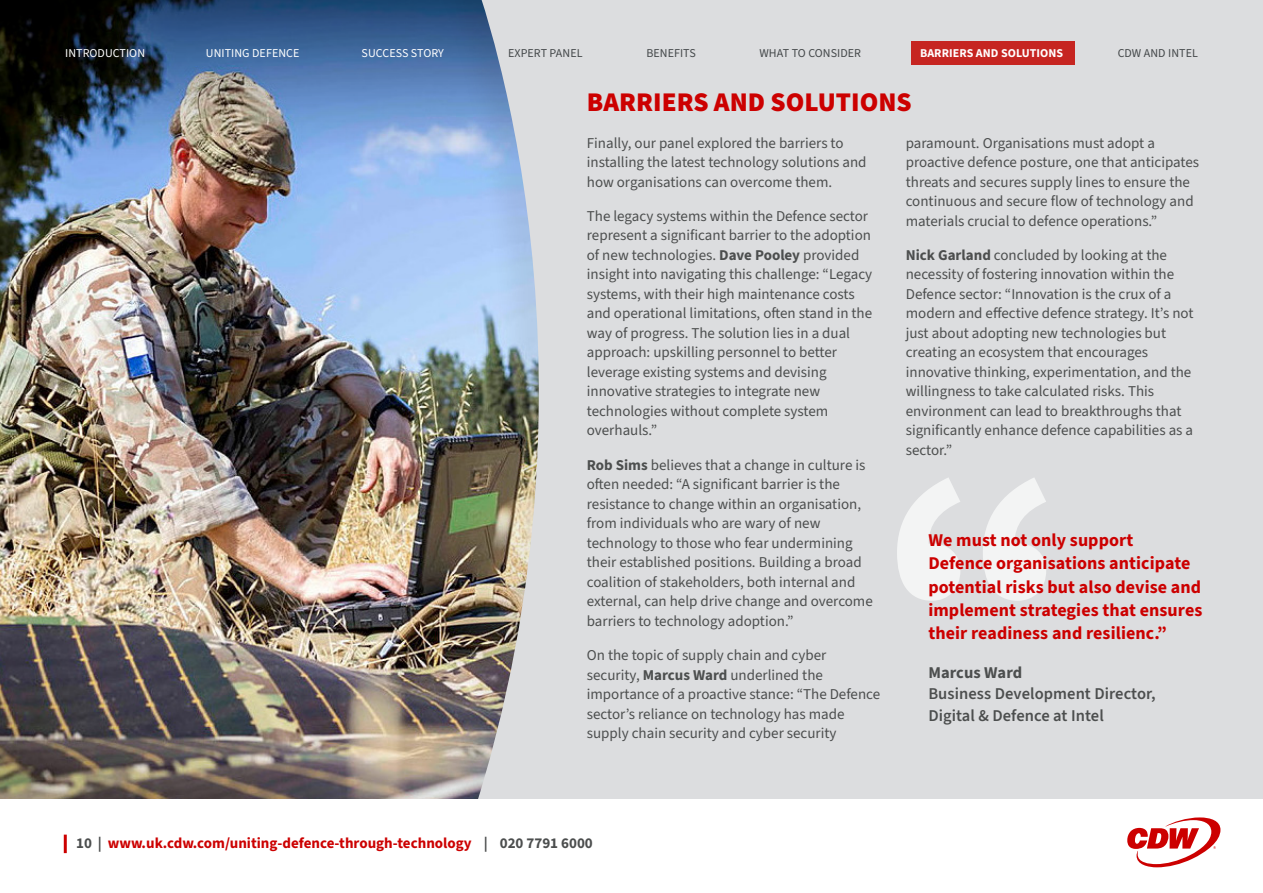
<style>
.page{position:relative;width:1263px;height:893px;background:#fff}
.page>*{position:absolute;margin:0;border:0;box-sizing:border-box;transform-origin:0 0}
.t1{font:330px "Source Sans Variable";color:#f3f4f4}
.t2{font:900 27px "Source Sans Pro";color:#c00}
.Paragraph_Title_Red_Uppercase{font:700 18px/23.4px "Source Sans 3";letter-spacing:.005em;color:#c00}
.Optional_Subtitle_Grey_Sentence_case{font:600 16.5px/21.5px "Source Sans 3";letter-spacing:.005em;color:#4c4e4e}
.Optional_Subtitle_Grey_Uppercase{font:15px/19.5px "Source Sans 3";color:#4c4e4e}
.t3{font:700 15px "Source Sans 3";color:#c00}
.Optional_Subtitle_Grey_Sentence_case-2{font:12px "Source Sans 3";letter-spacing:.005em;color:#44484a}
.Optional_Subtitle_Grey_Sentence_case-3{font:12px "Source Sans 3";letter-spacing:.005em;color:#fff}
.Optional_Subtitle_Grey_Sentence_case-4{font:700 12px "Source Sans 3";letter-spacing:.005em;color:#fff}
.s1{font-weight:700}
.s2{color:#4c4e4e}
</style>
<div class="page">
<img style="left:0;top:162px;width:427px;height:637px">
<img style="left:0;top:0;width:427px;height:162px">
<div style="left:427px;top:0;width:836px;height:854px;background:#231f20;opacity:.08"></div>
<div style="left:467px;top:0;width:796px;height:799px;background:#dcdddf"></div>
<div style="left:0;top:799px;width:1263px;height:94px;background:#fff"></div>
<svg style="left:1127px;top:817px;width:93px;height:50px"></svg>
<hr style="left:64px;top:835px;width:3px;height:18px;background:#c00">
<div style="left:911px;top:41px;width:163px;height:23px;background:#c62521"></div>
<p class="Optional_Subtitle_Grey_Sentence_case-3" style="left:65px;top:45px;width:81px">INTRODUCTION</p>
<p class="Optional_Subtitle_Grey_Sentence_case-3" style="left:206px;top:45px;width:95px">UNITING DEFENCE</p>
<p class="Optional_Subtitle_Grey_Sentence_case-3" style="left:362px;top:45px;width:84px">SUCCESS STORY</p>
<p class="Optional_Subtitle_Grey_Sentence_case-2" style="left:508px;top:45px;width:76px">EXPERT PANEL</p>
<p class="Optional_Subtitle_Grey_Sentence_case-2" style="left:646px;top:45px;width:51px">BENEFITS</p>
<p class="Optional_Subtitle_Grey_Sentence_case-2" style="left:759px;top:45px;width:103px">WHAT TO CONSIDER</p>
<p class="Optional_Subtitle_Grey_Sentence_case-4" style="left:920px;top:45px;width:145px">BARRIERS AND SOLUTIONS</p>
<p class="Optional_Subtitle_Grey_Sentence_case-2" style="left:1118px;top:45px;width:82px">CDW AND INTEL</p>
<p class="t2" style="left:587px;top:84px;width:326px">BARRIERS AND SOLUTIONS</p>
<p class="Optional_Subtitle_Grey_Uppercase" style="left:587px;top:133px;width:281px">Finally, our panel explored the barriers to installing the latest technology solutions and how organisations can overcome them.</p>
<p class="Optional_Subtitle_Grey_Uppercase" style="left:587px;top:207px;width:287px">The legacy systems within the Defence sector represent a significant barrier to the adoption of new technologies. <span class="s1">Dave Pooley</span> provided insight into navigating this challenge: “Legacy systems, with their high maintenance costs and operational limitations, often stand in the way of progress. The solution lies in a dual approach: upskilling personnel to better leverage existing systems and devising innovative strategies to integrate new technologies without complete system overhauls.”</p>
<p class="Optional_Subtitle_Grey_Uppercase" style="left:587px;top:456px;width:287px"><span class="s1">Rob Sims</span> believes that a change in culture is often needed: “A significant barrier is the resistance to change within an organisation, from individuals who are wary of new technology to those who fear undermining their established positions. Building a broad coalition of stakeholders, both internal and external, can help drive change and overcome barriers to technology adoption.”</p>
<p class="Optional_Subtitle_Grey_Uppercase" style="left:587px;top:646px;width:295px">On the topic of supply chain and cyber security, <span class="s1">Marcus Ward</span> underlined the importance of a proactive stance: “The Defence sector’s reliance on technology has made supply chain security and cyber security</p>
<p class="Optional_Subtitle_Grey_Uppercase" style="left:906px;top:133px;width:295px">paramount. Organisations must adopt a proactive defence posture, one that anticipates threats and secures supply lines to ensure the continuous and secure flow of technology and materials crucial to defence operations.”</p>
<p class="Optional_Subtitle_Grey_Uppercase" style="left:906px;top:246px;width:289px"><span class="s1">Nick Garland</span> concluded by looking at the necessity of fostering innovation within the Defence sector: “Innovation is the crux of a modern and effective defence strategy. It’s not just about adopting new technologies but creating an ecosystem that encourages innovative thinking, experimentation, and the willingness to take calculated risks. This environment can lead to breakthroughs that significantly enhance defence capabilities as a sector.”</p>
<p class="t1" style="left:879px;top:392px;width:193px">“</p>
<p class="Paragraph_Title_Red_Uppercase" style="left:928px;top:529px;width:276px">We must not only support<br>Defence organisations anticipate potential risks but also devise and implement strategies that ensures their readiness and resilienc.”</p>
<p class="Optional_Subtitle_Grey_Sentence_case" style="left:928px;top:662px;width:229px"><span class="s1">Marcus Ward<br></span>Business Development Director,<br>Digital &amp; Defence at Intel</p>
<p class="t3" style="left:76px;top:833px;width:518px"><span class="s2">10 |</span> www.uk.cdw.com/uniting-defence-through-technology <span class="s2">| 020 7791 6000</span></p>
</div>
